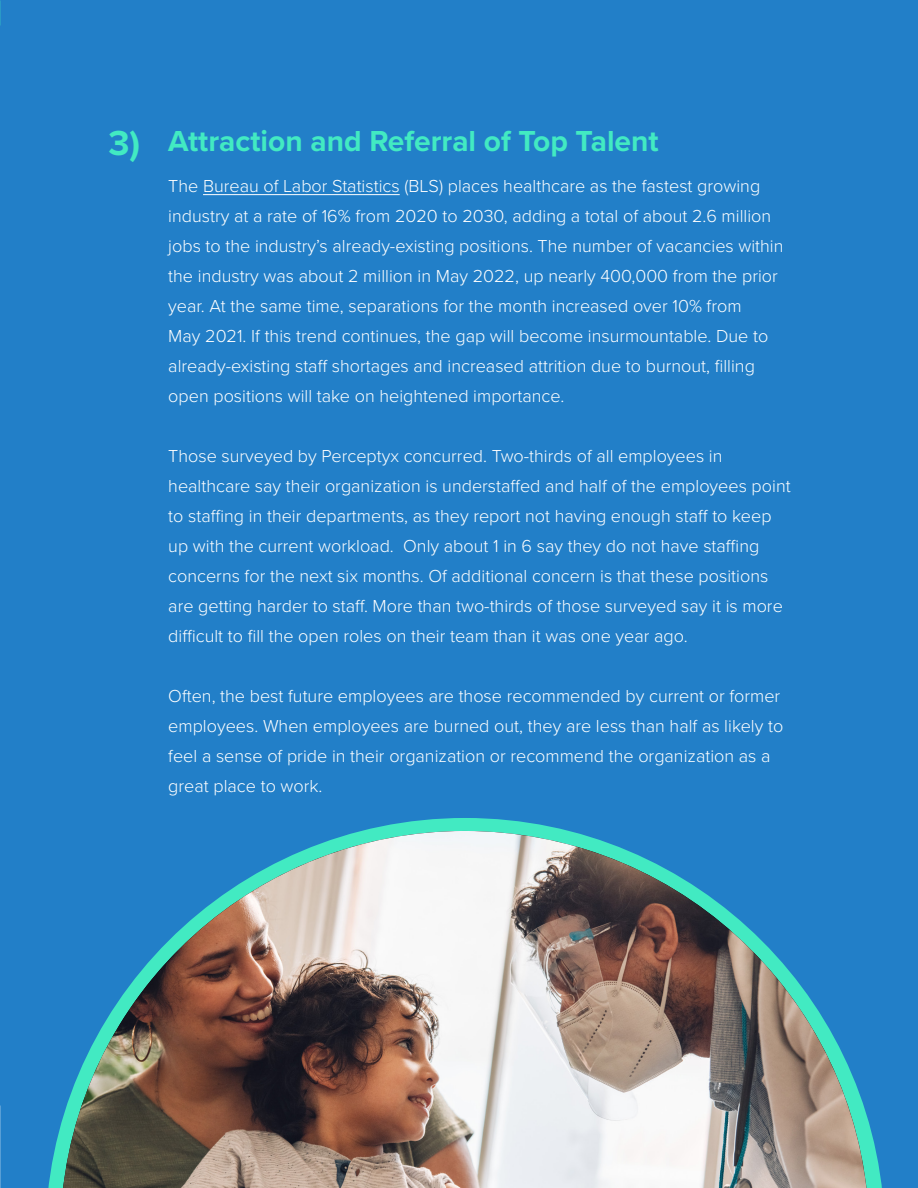
<style>
.page{position:relative;width:918px;height:1188px;background:#fff}
.page>*{position:absolute;margin:0;border:0;box-sizing:border-box;transform-origin:0 0}
.t1{font:700 36px "Proxima Nova";color:#42eac2}
.t2{font:700 30px "Proxima Nova";color:#42eac2}
.t3{font:300 18px/30px "Proxima Nova";color:#fff}
</style>
<div class="page">
<div style="left:1px;top:0;width:917px;height:1188px;background:#227fc8"></div>
<hr style="left:203px;top:194px;width:197px;height:1px;background:#fff">
<svg style="left:48px;top:818px;width:834px;height:370px"></svg>
<img style="left:63px;top:831px;width:803px;height:357px">
<h1 class="t1" style="left:108px;top:116px;width:33px">3)</h1>
<h2 class="t2" style="left:168px;top:119px;width:492px">Attraction and Referral of Top Talent</h2>
<p class="t3" style="left:168px;top:170px;width:617px">The Bureau of Labor Statistics (BLS) places healthcare as the fastest growing industry at a rate of 16% from 2020 to 2030, adding a total of about 2.6 million jobs to the industry’s already-existing positions. The number of vacancies within the industry was about 2 million in May 2022, up nearly 400,000 from the prior year. At the same time, separations for the month increased over 10% from<br>May 2021. If this trend continues, the gap will become insurmountable. Due to already-existing staff shortages and increased attrition due to burnout, filling open positions will take on heightened importance.</p>
<p class="t3" style="left:168px;top:440px;width:624px">Those surveyed by Perceptyx concurred. Two-thirds of all employees in healthcare say their organization is understaffed and half of the employees point to staffing in their departments, as they report not having enough staff to keep up with the current workload. Only about 1 in 6 say they do not have staffing concerns for the next six months. Of additional concern is that these positions are getting harder to staff. More than two-thirds of those surveyed say it is more difficult to fill the open roles on their team than it was one year ago.</p>
<p class="t3" style="left:168px;top:680px;width:617px">Often, the best future employees are those recommended by current or former employees. When employees are burned out, they are less than half as likely to feel a sense of pride in their organization or recommend the organization as a great place to work.</p>
</div>
